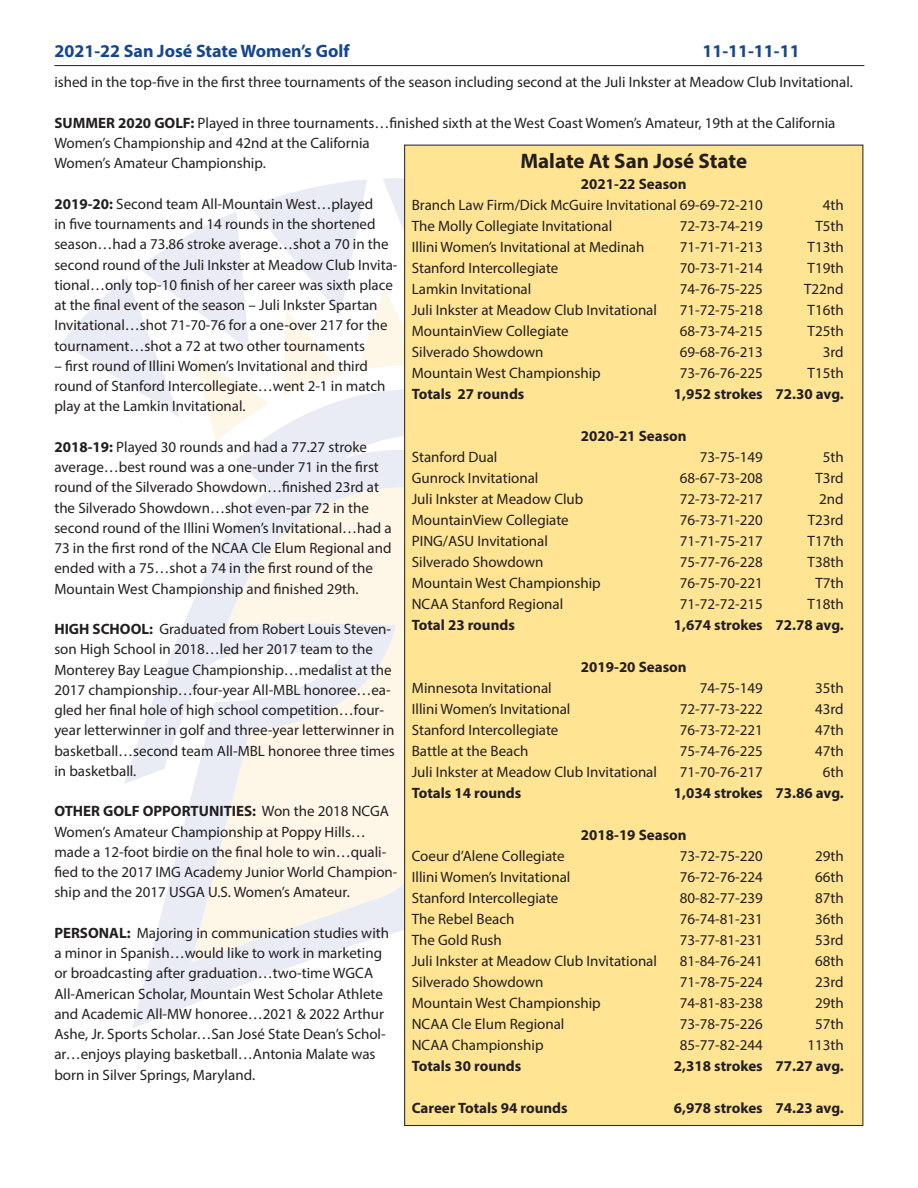
<style>
.page{position:relative;width:918px;height:1188px;background:#fff}
.page>*{position:absolute;margin:0;border:0;box-sizing:border-box;transform-origin:0 0}
.t1{font:700 21px "Myriad Pro";color:#231f20}
.t2{font:700 18px "Myriad Pro";color:#16468d}
.t3{font:15px/20.2px "Myriad Pro";color:#231f20}
.t4{font:700 15px "Myriad Pro";color:#231f20}
.s1{font-weight:700}
</style>
<div class="page">
<svg style="left:62px;top:178px;width:342px;height:210px"></svg>
<svg style="left:124px;top:388px;width:280px;height:640px"></svg>
<hr style="left:54px;top:65px;width:810px;height:1px;background:#231f20">
<div style="left:405px;top:145px;width:458px;height:981px;background:#ffe493"></div>
<p class="t2" style="left:54px;top:39px;width:297px">2021-22 San José State Women’s Golf</p>
<p class="t2" style="left:702px;top:39px;width:99px">11-11-11-11</p>
<p class="t3" style="left:54px;top:72px;width:800px">ished in the top-five in the first three tournaments of the season including second at the Juli Inkster at Meadow Club Invitational.</p>
<p class="t3" style="left:54px;top:113px;width:783px"><span class="s1">SUMMER 2020 GOLF:</span> Played in three tournaments…finished sixth at the West Coast Women’s Amateur, 19th at the California<br>Women’s Championship and 42nd at the California<br>Women’s Amateur Championship.</p>
<p class="t3" style="left:54px;top:194px;width:345px"><span class="s1">2019-20:</span> Second team All-Mountain West…played<br>in five tournaments and 14 rounds in the shortened season…had a 73.86 stroke average…shot a 70 in the second round of the Juli Inkster at Meadow Club Invita&shy;tional…only top-10 finish of her career was sixth place at the final event of the season – Juli Inkster Spartan Invitational…shot 71-70-76 for a one-over 217 for the tournament…shot a 72 at two other tournaments</p>
<p class="t3" style="left:54px;top:356px;width:333px">– first round of Illini Women’s Invitational and third round of Stanford Intercollegiate…went 2-1 in match play at the Lamkin Invitational.</p>
<p class="t3" style="left:54px;top:437px;width:339px"><span class="s1">2018-19:</span> Played 30 rounds and had a 77.27 stroke average…best round was a one-under 71 in the first round of the Silverado Showdown…finished 23rd at the Silverado Showdown…shot even-par 72 in the second round of the Illini Women’s Invitational…had a 73 in the first rond of the NCAA Cle Elum Regional and ended with a 75…shot a 74 in the first round of the Mountain West Championship and finished 29th.</p>
<p class="t3" style="left:54px;top:619px;width:342px"><span class="s1">HIGH SCHOOL:</span> Graduated from Robert Louis Steven&shy;son High School in 2018…led her 2017 team to the Monterey Bay League Championship…medalist at the 2017 championship…four-year All-MBL honoree…ea&shy;gled her final hole of high school competition…four&shy;year letterwinner in golf and three-year letterwinner in basketball…second team All-MBL honoree three times in basketball.</p>
<p class="t3" style="left:54px;top:801px;width:345px"><span class="s1">OTHER GOLF OPPORTUNITIES:</span> Won the 2018 NCGA Women’s Amateur Championship at Poppy Hills… made a 12-foot birdie on the final hole to win…quali&shy;fied to the 2017 IMG Academy Junior World Champion&shy;ship and the 2017 USGA U.S. Women’s Amateur.</p>
<p class="t3" style="left:54px;top:923px;width:336px"><span class="s1">PERSONAL:</span> Majoring in communication studies with a minor in Spanish…would like to work in marketing or broadcasting after graduation…two-time WGCA All-American Scholar, Mountain West Scholar Athlete and Academic All-MW honoree…2021 &amp; 2022 Arthur Ashe, Jr. Sports Scholar…San José State Dean’s Schol&shy;ar…enjoys playing basketball…Antonia Malate was born in Silver Springs, Maryland.</p>
<h1 class="t1" style="left:520px;top:147px;width:228px">Malate At San José State</h1>
<p class="t4" style="left:581px;top:174px;width:107px">2021-22 Season</p>
<p class="t3" style="left:412px;top:195px;width:352px">Branch Law Firm/Dick McGuire Invitational 69-69-72-210</p>
<p class="t3" style="left:823px;top:195px;width:22px">4th</p>
<p class="t3" style="left:412px;top:216px;width:202px">The Molly Collegiate Invitational</p>
<p class="t3" style="left:680px;top:216px;width:85px">72-73-74-219</p>
<p class="t3" style="left:815px;top:216px;width:30px">T5th</p>
<p class="t3" style="left:412px;top:237px;width:234px">Illini Women’s Invitational at Medinah</p>
<p class="t3" style="left:680px;top:237px;width:85px">71-71-71-213</p>
<p class="t3" style="left:808px;top:237px;width:38px">T13th</p>
<p class="t3" style="left:412px;top:258px;width:148px">Stanford Intercollegiate</p>
<p class="t3" style="left:680px;top:258px;width:85px">70-73-71-214</p>
<p class="t3" style="left:808px;top:258px;width:38px">T19th</p>
<p class="t3" style="left:412px;top:279px;width:121px">Lamkin Invitational</p>
<p class="t3" style="left:680px;top:279px;width:85px">74-76-75-225</p>
<p class="t3" style="left:804px;top:279px;width:41px">T22nd</p>
<p class="t3" style="left:412px;top:300px;width:247px">Juli Inkster at Meadow Club Invitational</p>
<p class="t3" style="left:680px;top:300px;width:85px">71-72-75-218</p>
<p class="t3" style="left:808px;top:300px;width:38px">T16th</p>
<p class="t3" style="left:412px;top:321px;width:159px">MountainView Collegiate</p>
<p class="t3" style="left:680px;top:321px;width:85px">68-73-74-215</p>
<p class="t3" style="left:808px;top:321px;width:38px">T25th</p>
<p class="t3" style="left:412px;top:342px;width:133px">Silverado Showdown</p>
<p class="t3" style="left:680px;top:342px;width:85px">69-68-76-213</p>
<p class="t3" style="left:823px;top:342px;width:22px">3rd</p>
<p class="t3" style="left:412px;top:363px;width:191px">Mountain West Championship</p>
<p class="t3" style="left:680px;top:363px;width:85px">73-76-76-225</p>
<p class="t3" style="left:808px;top:363px;width:38px">T15th</p>
<p class="t4" style="left:412px;top:384px;width:114px">Totals 27 rounds</p>
<p class="t4" style="left:674px;top:384px;width:171px">1,952 strokes 72.30 avg.</p>
<p class="t4" style="left:581px;top:426px;width:107px">2020-21 Season</p>
<p class="t3" style="left:412px;top:447px;width:87px">Stanford Dual</p>
<p class="t3" style="left:700px;top:447px;width:65px">73-75-149</p>
<p class="t3" style="left:823px;top:447px;width:22px">5th</p>
<p class="t3" style="left:412px;top:468px;width:128px">Gunrock Invitational</p>
<p class="t3" style="left:680px;top:468px;width:85px">68-67-73-208</p>
<p class="t3" style="left:815px;top:468px;width:30px">T3rd</p>
<p class="t3" style="left:412px;top:489px;width:173px">Juli Inkster at Meadow Club</p>
<p class="t3" style="left:680px;top:489px;width:85px">72-73-72-217</p>
<p class="t3" style="left:819px;top:489px;width:26px">2nd</p>
<p class="t3" style="left:412px;top:510px;width:159px">MountainView Collegiate</p>
<p class="t3" style="left:680px;top:510px;width:85px">76-73-71-220</p>
<p class="t3" style="left:808px;top:510px;width:38px">T23rd</p>
<p class="t3" style="left:412px;top:531px;width:138px">PING/ASU Invitational</p>
<p class="t3" style="left:680px;top:531px;width:85px">71-71-75-217</p>
<p class="t3" style="left:808px;top:531px;width:38px">T17th</p>
<p class="t3" style="left:412px;top:552px;width:133px">Silverado Showdown</p>
<p class="t3" style="left:680px;top:552px;width:85px">75-77-76-228</p>
<p class="t3" style="left:808px;top:552px;width:38px">T38th</p>
<p class="t3" style="left:412px;top:573px;width:191px">Mountain West Championship</p>
<p class="t3" style="left:680px;top:573px;width:85px">76-75-70-221</p>
<p class="t3" style="left:815px;top:573px;width:30px">T7th</p>
<p class="t3" style="left:412px;top:594px;width:153px">NCAA Stanford Regional</p>
<p class="t3" style="left:680px;top:594px;width:85px">71-72-72-215</p>
<p class="t3" style="left:808px;top:594px;width:38px">T18th</p>
<p class="t4" style="left:412px;top:615px;width:105px">Total 23 rounds</p>
<p class="t4" style="left:674px;top:615px;width:171px">1,674 strokes 72.78 avg.</p>
<p class="t4" style="left:581px;top:657px;width:107px">2019-20 Season</p>
<p class="t3" style="left:412px;top:678px;width:141px">Minnesota Invitational</p>
<p class="t3" style="left:700px;top:678px;width:65px">74-75-149</p>
<p class="t3" style="left:815px;top:678px;width:30px">35th</p>
<p class="t3" style="left:412px;top:699px;width:160px">Illini Women’s Invitational</p>
<p class="t3" style="left:680px;top:699px;width:85px">72-77-73-222</p>
<p class="t3" style="left:815px;top:699px;width:30px">43rd</p>
<p class="t3" style="left:412px;top:720px;width:148px">Stanford Intercollegiate</p>
<p class="t3" style="left:680px;top:720px;width:85px">76-73-72-221</p>
<p class="t3" style="left:815px;top:720px;width:30px">47th</p>
<p class="t3" style="left:412px;top:741px;width:118px">Battle at the Beach</p>
<p class="t3" style="left:680px;top:741px;width:85px">75-74-76-225</p>
<p class="t3" style="left:815px;top:741px;width:30px">47th</p>
<p class="t3" style="left:412px;top:762px;width:247px">Juli Inkster at Meadow Club Invitational</p>
<p class="t3" style="left:680px;top:762px;width:85px">71-70-76-217</p>
<p class="t3" style="left:823px;top:762px;width:22px">6th</p>
<p class="t4" style="left:412px;top:783px;width:111px">Totals 14 rounds</p>
<p class="t4" style="left:674px;top:783px;width:171px">1,034 strokes 73.86 avg.</p>
<p class="t4" style="left:581px;top:825px;width:107px">2018-19 Season</p>
<p class="t3" style="left:412px;top:846px;width:154px">Coeur d’Alene Collegiate</p>
<p class="t3" style="left:680px;top:846px;width:85px">73-72-75-220</p>
<p class="t3" style="left:815px;top:846px;width:30px">29th</p>
<p class="t3" style="left:412px;top:867px;width:160px">Illini Women’s Invitational</p>
<p class="t3" style="left:680px;top:867px;width:85px">76-72-76-224</p>
<p class="t3" style="left:815px;top:867px;width:30px">66th</p>
<p class="t3" style="left:412px;top:888px;width:148px">Stanford Intercollegiate</p>
<p class="t3" style="left:680px;top:888px;width:85px">80-82-77-239</p>
<p class="t3" style="left:815px;top:888px;width:30px">87th</p>
<p class="t3" style="left:412px;top:909px;width:104px">The Rebel Beach</p>
<p class="t3" style="left:680px;top:909px;width:85px">76-74-81-231</p>
<p class="t3" style="left:815px;top:909px;width:30px">36th</p>
<p class="t3" style="left:412px;top:930px;width:92px">The Gold Rush</p>
<p class="t3" style="left:680px;top:930px;width:85px">73-77-81-231</p>
<p class="t3" style="left:815px;top:930px;width:30px">53rd</p>
<p class="t3" style="left:412px;top:951px;width:247px">Juli Inkster at Meadow Club Invitational</p>
<p class="t3" style="left:680px;top:951px;width:85px">81-84-76-241</p>
<p class="t3" style="left:815px;top:951px;width:30px">68th</p>
<p class="t3" style="left:412px;top:972px;width:133px">Silverado Showdown</p>
<p class="t3" style="left:680px;top:972px;width:85px">71-78-75-224</p>
<p class="t3" style="left:815px;top:972px;width:30px">23rd</p>
<p class="t3" style="left:412px;top:993px;width:191px">Mountain West Championship</p>
<p class="t3" style="left:680px;top:993px;width:85px">74-81-83-238</p>
<p class="t3" style="left:815px;top:993px;width:30px">29th</p>
<p class="t3" style="left:412px;top:1014px;width:154px">NCAA Cle Elum Regional</p>
<p class="t3" style="left:680px;top:1014px;width:85px">73-78-75-226</p>
<p class="t3" style="left:815px;top:1014px;width:30px">57th</p>
<p class="t3" style="left:412px;top:1035px;width:133px">NCAA Championship</p>
<p class="t3" style="left:680px;top:1035px;width:85px">85-77-82-244</p>
<p class="t3" style="left:807px;top:1035px;width:38px">113th</p>
<p class="t4" style="left:412px;top:1056px;width:111px">Totals 30 rounds</p>
<p class="t4" style="left:674px;top:1056px;width:171px">2,318 strokes 77.27 avg.</p>
<p class="t4" style="left:412px;top:1098px;width:157px">Career Totals 94 rounds</p>
<p class="t4" style="left:674px;top:1098px;width:171px">6,978 strokes 74.23 avg.</p>
</div>
